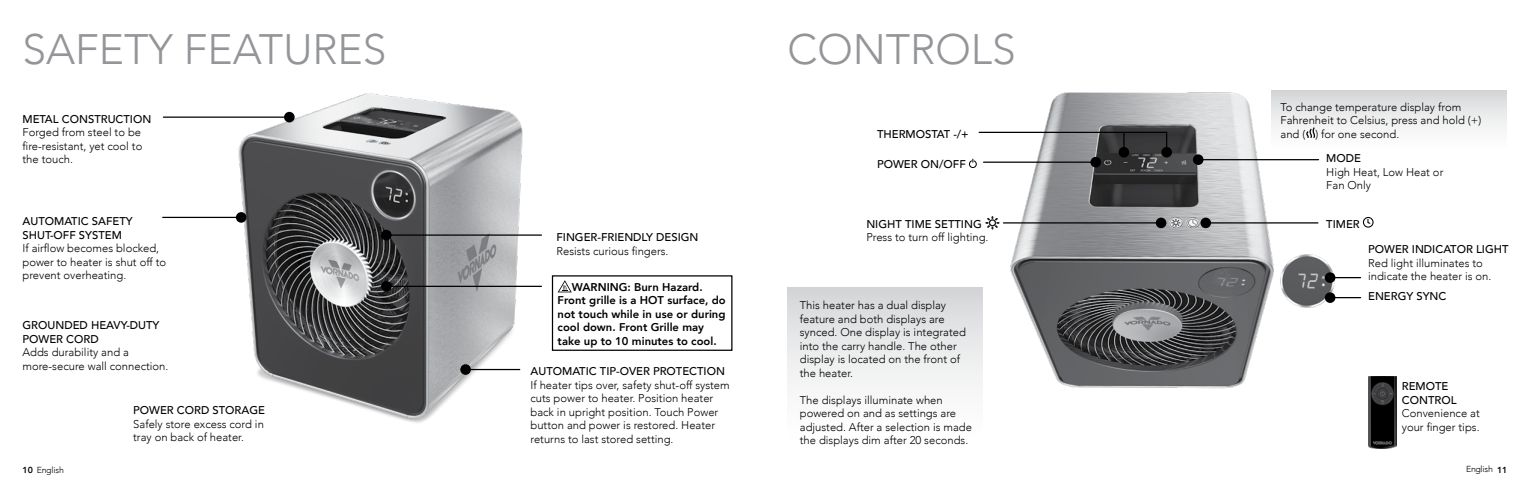
<style>
.page{position:relative;width:1530px;height:495px;background:#fff}
.page>*{position:absolute;margin:0;border:0;box-sizing:border-box;transform-origin:0 0}
.t1{font:300 42.5px "Avenir";color:#939598}
.t2{font:300 11.25px/13.5px "Avenir";color:#000}
.t3{font:500 11.25px/13.5px "Avenir";color:#000}
.t4{font:800 11.25px/13.5px "Avenir";color:#000}
.t5{font:300 8.75px "Avenir";letter-spacing:-.02em;color:#000}
.s1{font-weight:800}
</style>
<div class="page">
<img style="left:214px;top:93px;width:317px;height:330px">
<div style="left:236px;top:212px;width:10px;height:11px;background:#000;border-radius:50%"></div>
<hr style="left:163px;top:217px;width:73px;height:1px;background:#000">
<div style="left:381px;top:230px;width:11px;height:10px;background:#000;border-radius:50%"></div>
<hr style="left:391px;top:234px;width:150px;height:2px;background:#000">
<div style="left:381px;top:281px;width:11px;height:11px;background:#000;border-radius:50%"></div>
<hr style="left:391px;top:286px;width:150px;height:1px;background:#000">
<div style="left:460px;top:364px;width:11px;height:11px;background:#000;border-radius:50%"></div>
<hr style="left:471px;top:369px;width:49px;height:1px;background:#000">
<div style="left:284px;top:112px;width:11px;height:10px;background:#000;border-radius:50%"></div>
<hr style="left:163px;top:117px;width:121px;height:1px;background:#000">
<div style="left:552px;top:275px;width:180px;height:76px;border:1px solid #000"></div>
<svg style="left:558px;top:280px;width:14px;height:12px"></svg>
<div style="left:1271px;top:91px;width:235px;height:63px;background:linear-gradient(to bottom,#d8d9da,#fff)"></div>
<svg style="left:1305px;top:126px;width:12px;height:15px"></svg>
<img style="left:1280px;top:254px;width:61px;height:54px">
<img style="left:1003px;top:90px;width:275px;height:299px">
<div style="left:788px;top:287px;width:195px;height:163px;background:linear-gradient(to bottom,#d7d8da,#fff)"></div>
<div style="left:969px;top:160px;width:8px;height:8px;border:1px solid #000;border-radius:50%"></div>
<div style="left:1363px;top:217px;width:11px;height:11px;border:1px solid #000;border-radius:50%"></div>
<svg style="left:1367px;top:218px;width:4px;height:6px"></svg>
<div style="left:1200px;top:218px;width:11px;height:10px;background:#000;border-radius:50%"></div>
<hr style="left:1211px;top:222px;width:107px;height:2px;background:#000">
<div style="left:1325px;top:272px;width:10px;height:11px;background:#000;border-radius:50%"></div>
<svg style="left:1335px;top:277px;width:26px;height:1px"></svg>
<div style="left:1325px;top:292px;width:10px;height:11px;background:#000;border-radius:50%"></div>
<svg style="left:1335px;top:297px;width:26px;height:1px"></svg>
<div style="left:1193px;top:154px;width:11px;height:11px;background:#000;border-radius:50%"></div>
<hr style="left:1203px;top:159px;width:116px;height:1px;background:#000">
<div style="left:1090px;top:157px;width:11px;height:10px;background:#000;border-radius:50%"></div>
<hr style="left:984px;top:162px;width:107px;height:1px;background:#000">
<img style="left:1368px;top:377px;width:29px;height:71px">
<div style="left:1161px;top:147px;width:11px;height:11px;background:#000;border-radius:50%"></div>
<div style="left:1119px;top:147px;width:10px;height:11px;background:#000;border-radius:50%"></div>
<svg style="left:978px;top:131px;width:190px;height:18px"></svg>
<div style="left:1156px;top:218px;width:10px;height:10px;background:#000;border-radius:50%"></div>
<hr style="left:1003px;top:222px;width:153px;height:2px;background:#000">
<svg style="left:986px;top:216px;width:13px;height:13px"></svg>
<h1 class="t1" style="left:22px;top:24px;width:365px">SAFETY FEATURES</h1>
<p class="t3" style="left:22px;top:111px;width:130px">METAL CONSTRUCTION</p>
<p class="t2" style="left:22px;top:125px;width:121px;text-align:justify">Forged from steel to be fire-resistant, yet cool to the touch.</p>
<p class="t3" style="left:22px;top:214px;width:112px">AUTOMATIC SAFETY<br>SHUT-OFF SYSTEM</p>
<p class="t2" style="left:22px;top:242px;width:145px">If airfl ow becomes blocked, power to heater is shut off to prevent overheating.</p>
<p class="t3" style="left:22px;top:318px;width:139px">GROUNDED HEAVY-DUTY<br>POWER CORD</p>
<p class="t2" style="left:22px;top:346px;width:147px">Adds durability and a more-secure wall connection.</p>
<p class="t3" style="left:133px;top:403px;width:133px">POWER CORD STORAGE</p>
<p class="t2" style="left:133px;top:417px;width:132px">Safely store excess cord in tray on back of heater.</p>
<p class="t3" style="left:556px;top:230px;width:144px">FINGER-FRIENDLY DESIGN</p>
<p class="t2" style="left:556px;top:244px;width:114px">Resists curious fingers.</p>
<p class="t4" style="left:558px;top:280px;width:170px;text-indent:14px">WARNING: Burn Hazard.<br>Front grille is a HOT surface, do not touch while in use or during cool down. Front Grille may take up to 10 minutes to cool.</p>
<p class="t3" style="left:531px;top:364px;width:196px">AUTOMATIC TIP-OVER PROTECTION</p>
<p class="t2" style="left:531px;top:378px;width:201px">If heater tips over, safety shut-off system cuts power to heater. Position heater back in upright position. Touch Power button and power is restored. Heater returns to last stored setting.</p>
<h1 class="t1" style="left:788px;top:25px;width:230px">CONTROLS</h1>
<p class="t3" style="left:877px;top:127px;width:93px">THERMOSTAT -/+</p>
<p class="t3" style="left:877px;top:157px;width:90px">POWER ON/OFF</p>
<p class="t3" style="left:866px;top:216px;width:117px">NIGHT TIME SETTING</p>
<p class="t2" style="left:866px;top:231px;width:124px">Press to turn off lighting.</p>
<p class="t2" style="left:800px;top:299px;width:168px">This heater has a dual display feature and both displays are synced. One display is integrated into the carry handle. The other display is located on the front of the heater.</p>
<p class="t2" style="left:800px;top:393px;width:174px">The displays illuminate when powered on and as settings are adjusted. After a selection is made the displays dim after 20 seconds.</p>
<p class="t2" style="left:1281px;top:100px;width:202px">To change temperature display from<br>Fahrenheit to Celsius, press and hold (+) and ( ) for one second.</p>
<p class="t3" style="left:1326px;top:151px;width:36px">MODE</p>
<p class="t2" style="left:1326px;top:165px;width:119px">High Heat, Low Heat or<br>Fan Only</p>
<p class="t3" style="left:1326px;top:216px;width:35px">TIMER</p>
<p class="t3" style="left:1368px;top:242px;width:142px">POWER INDICATOR LIGHT</p>
<p class="t2" style="left:1368px;top:256px;width:125px">Red light illuminates to indicate the heater is on.</p>
<p class="t3" style="left:1368px;top:289px;width:80px">ENERGY SYNC</p>
<p class="t3" style="left:1402px;top:379px;width:56px">REMOTE<br>CONTROL</p>
<p class="t2" style="left:1402px;top:407px;width:79px">Convenience at your finger tips.</p>
<p class="t5" style="left:22px;top:464px;width:43px"><span class="s1">10</span> English</p>
<p class="t5" style="left:1466px;top:464px;width:43px">English <span class="s1">11</span></p>
</div>
